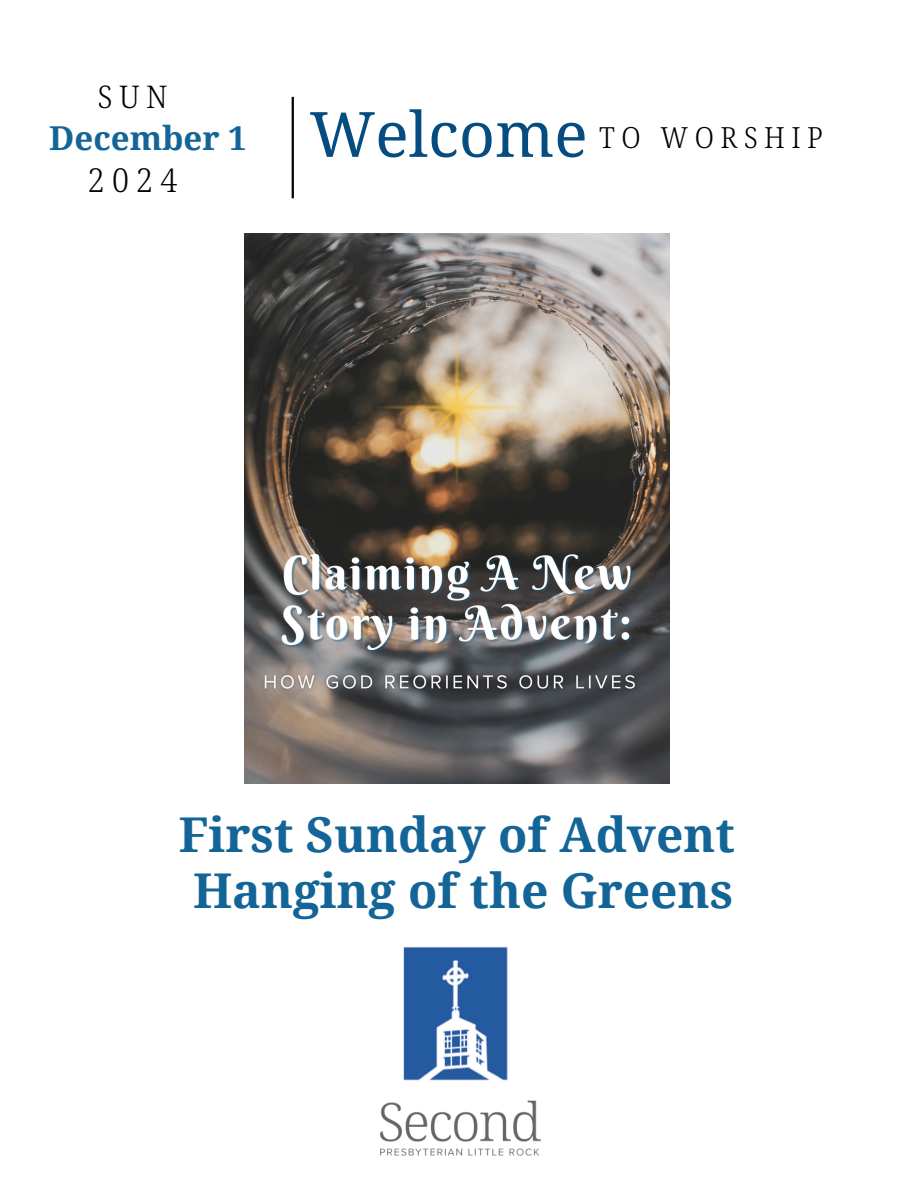
<style>
.page{position:relative;width:918px;height:1188px;background:#fff}
.page>*{position:absolute;margin:0;border:0;box-sizing:border-box;transform-origin:0 0}
.t1{font:62.55px "Noto Serif";color:#054d80}
.t2{font:700 48px/56.2px "Noto Serif";color:#146597}
.t3{font:700 33px "Noto Serif";color:#146597}
.t4{font:300 semi-condensed 33px "Noto Serif Ethiopic";color:#000}
.t5{font:300 semi-condensed 31.2px "Noto Serif Ethiopic";color:#000}
.t6{font:300 semi-condensed 29.1px "Noto Serif Ethiopic";letter-spacing:.22em;color:#000}
</style>
<div class="page">
<hr style="left:292px;top:97px;width:2px;height:101px;background:#000">
<img style="left:403px;top:947px;width:105px;height:134px">
<img style="left:380px;top:1100px;width:161px;height:56px">
<img style="left:244px;top:234px;width:425px;height:550px">
<p class="t5" style="left:98px;top:75px;width:72px">SUN</p>
<p class="t3" style="left:49px;top:115px;width:199px">December 1</p>
<h2 class="t4" style="left:88px;top:156px;width:91px">2024</h2>
<h3 class="t1" style="left:310px;top:90px;width:280px">Welcome</h3>
<h1 class="t6" style="left:599px;top:117px;width:225px">TO WORSHIP</h1>
<p class="t2" style="left:179px;top:805px;width:557px">First Sunday of Advent<br>Hanging of the Greens</p>
</div>
